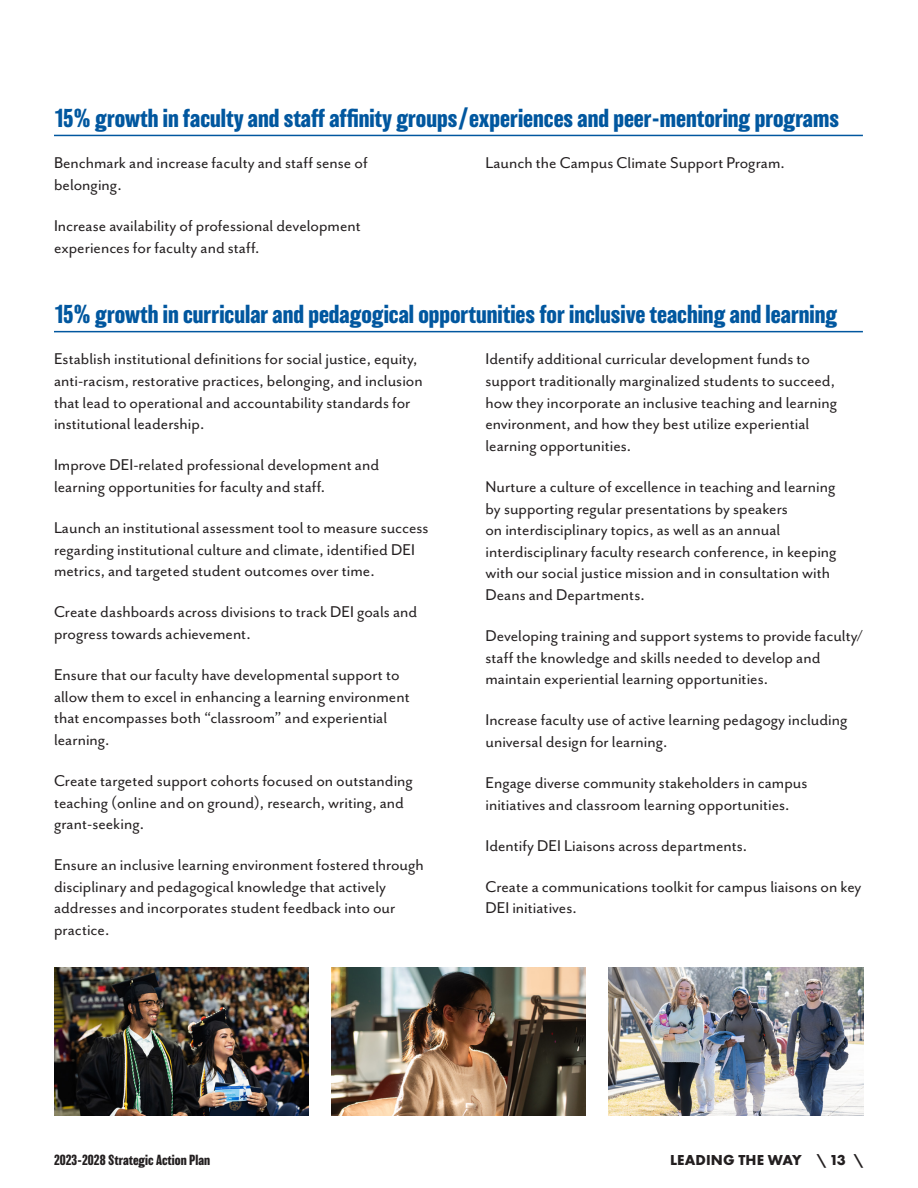
<style>
.page{position:relative;width:918px;height:1188px;background:#fff}
.page>*{position:absolute;margin:0;border:0;box-sizing:border-box;transform-origin:0 0}
.Subhead{font:700 24px "Balboa";color:#01579f}
.Text{font:18px/21.6px "Mr Eaves San OT";color:#231f20}
.t1{font:700 15px "Futura PT";letter-spacing:.01em;color:#231f20}
.t2{font:700 13.5px "Balboa";color:#231f20}
</style>
<div class="page">
<hr style="left:54px;top:135px;width:809px;height:1px;background:#01579f">
<hr style="left:54px;top:331px;width:809px;height:1px;background:#01579f">
<img style="left:54px;top:968px;width:255px;height:148px">
<img style="left:608px;top:968px;width:256px;height:148px">
<img style="left:331px;top:968px;width:255px;height:148px">
<p class="Subhead" style="left:54px;top:105px;width:786px">15% growth in faculty and staff affinity groups/experiences and peer-mentoring programs</p>
<p class="Text" style="left:54px;top:152px;width:315px">Benchmark and increase faculty and staff sense of belonging.</p>
<p class="Text" style="left:54px;top:215px;width:308px">Increase availability of professional development experiences for faculty and staff.</p>
<p class="Text" style="left:485px;top:152px;width:301px">Launch the Campus Climate Support Program.</p>
<p class="Subhead" style="left:54px;top:301px;width:785px">15% growth in curricular and pedagogical opportunities for inclusive teaching and learning</p>
<p class="Text" style="left:54px;top:349px;width:370px">Establish institutional definitions for social justice, equity, anti-racism, restorative practices, belonging, and inclusion that lead to operational and accountability standards for institutional leadership.</p>
<p class="Text" style="left:54px;top:454px;width:327px">Improve DEI-related professional development and learning opportunities for faculty and staff.</p>
<p class="Text" style="left:54px;top:517px;width:376px">Launch an institutional assessment tool to measure success regarding institutional culture and climate, identified DEI metrics, and targeted student outcomes over time.</p>
<p class="Text" style="left:54px;top:601px;width:365px">Create dashboards across divisions to track DEI goals and progress towards achievement.</p>
<p class="Text" style="left:54px;top:664px;width:357px">Ensure that our faculty have developmental support to allow them to excel in enhancing a learning environment that encompasses both “classroom” and experiential learning.</p>
<p class="Text" style="left:54px;top:770px;width:361px">Create targeted support cohorts focused on outstanding teaching (online and on ground), research, writing, and grant-seeking.</p>
<p class="Text" style="left:54px;top:854px;width:371px">Ensure an inclusive learning environment fostered through disciplinary and pedagogical knowledge that actively addresses and incorporates student feedback into our practice.</p>
<p class="Text" style="left:485px;top:349px;width:353px">Identify additional curricular development funds to support traditionally marginalized students to succeed, how they incorporate an inclusive teaching and learning environment, and how they best utilize experiential learning opportunities.</p>
<p class="Text" style="left:485px;top:476px;width:353px">Nurture a culture of excellence in teaching and learning by supporting regular presentations by speakers<br>on interdisciplinary topics, as well as an annual interdisciplinary faculty research conference, in keeping with our social justice mission and in consultation with Deans and Departments.</p>
<p class="Text" style="left:485px;top:625px;width:379px">Developing training and support systems to provide faculty/ staff the knowledge and skills needed to develop and maintain experiential learning opportunities.</p>
<p class="Text" style="left:485px;top:709px;width:364px">Increase faculty use of active learning pedagogy including universal design for learning.</p>
<p class="Text" style="left:485px;top:772px;width:324px">Engage diverse community stakeholders in campus initiatives and classroom learning opportunities.</p>
<p class="Text" style="left:485px;top:835px;width:263px">Identify DEI Liaisons across departments.</p>
<p class="Text" style="left:485px;top:876px;width:378px">Create a communications toolkit for campus liaisons on key<br>DEI initiatives.</p>
<p class="t2" style="left:54px;top:1152px;width:158px">2023-2028 Strategic Action Plan</p>
<p class="t1" style="left:670px;top:1151px;width:194px">LEADING THE WAY \ 13 \</p>
</div>
